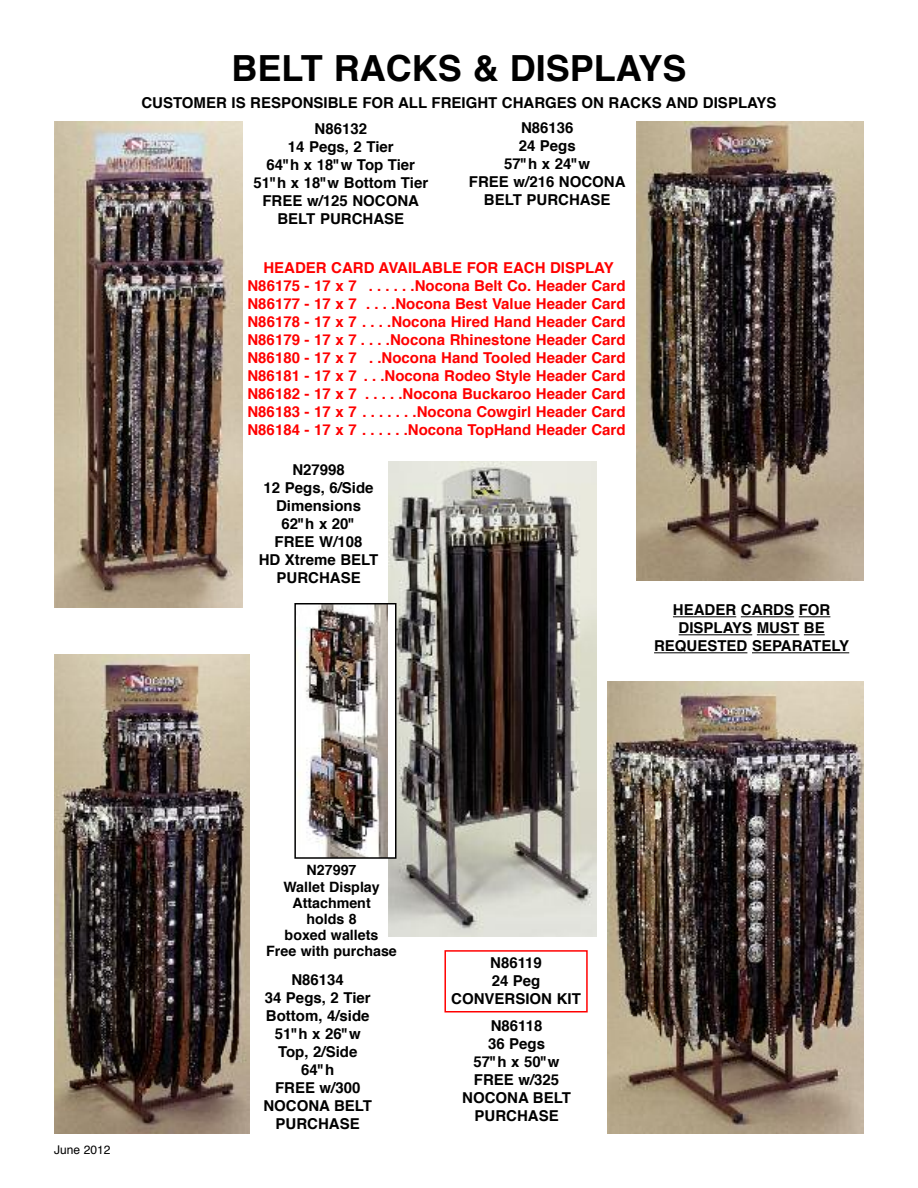
<style>
.page{position:relative;width:918px;height:1188px;background:#fff}
.page>*{position:absolute;margin:0;border:0;box-sizing:border-box;transform-origin:0 0}
.t1{font:700 36px "Helvetica";color:#000}
.t2{font:700 15px/18px "Helvetica";color:#000;text-align:center}
.t3{font:700 15px/18px "Helvetica";color:#f00;text-align:center}
.t4{font:700 14.25px/16.2px "Helvetica";color:#000;text-align:center}
.t5{font:12px "Helvetica";color:#000}
</style>
<div class="page">
<hr style="left:673px;top:616px;width:63px;height:1px;background:#000">
<hr style="left:741px;top:616px;width:53px;height:1px;background:#000">
<hr style="left:799px;top:616px;width:31px;height:1px;background:#000">
<hr style="left:679px;top:634px;width:73px;height:1px;background:#000">
<hr style="left:757px;top:634px;width:42px;height:1px;background:#000">
<svg style="left:804px;top:634px;width:21px;height:1px"></svg>
<hr style="left:654px;top:652px;width:93px;height:1px;background:#000">
<hr style="left:752px;top:652px;width:97px;height:1px;background:#000">
<img style="left:54px;top:122px;width:189px;height:486px">
<img style="left:54px;top:654px;width:196px;height:480px">
<img style="left:637px;top:122px;width:227px;height:458px">
<img style="left:608px;top:682px;width:256px;height:452px">
<img style="left:388px;top:461px;width:209px;height:475px">
<div style="left:295px;top:604px;width:101px;height:254px;background:#fff"></div>
<img style="left:297px;top:606px;width:90px;height:250px">
<div style="left:294px;top:603px;width:103px;height:256px;border:2px solid #000"></div>
<div style="left:444px;top:950px;width:144px;height:62px;border:2px solid #f00"></div>
<h1 class="t1" style="left:232px;top:53px;width:456px">BELT RACKS &amp; DISPLAYS</h1>
<p class="t2" style="left:141px;top:95px;width:637px">CUSTOMER IS RESPONSIBLE FOR ALL FREIGHT CHARGES ON RACKS AND DISPLAYS</p>
<p class="t2" style="left:253px;top:121px;width:176px">N86132<br>14 Pegs, 2 Tier<br>64"h x 18"w Top Tier<br>51"h x 18"w Bottom Tier<br>FREE w/125 NOCONA<br>BELT PURCHASE</p>
<p class="t2" style="left:469px;top:120px;width:158px">N86136<br>24 Pegs<br>57"h x 24"w<br>FREE w/216 NOCONA<br>BELT PURCHASE</p>
<p class="t3" style="left:247px;top:260px;width:380px">HEADER CARD AVAILABLE FOR EACH DISPLAY N86175 - 17 x 7 . . . . . .Nocona Belt Co. Header Card N86177 - 17 x 7 . . . .Nocona Best Value Header Card N86178 - 17 x 7 . . . .Nocona Hired Hand Header Card N86179 - 17 x 7 . . . .Nocona Rhinestone Header Card N86180 - 17 x 7 . .Nocona Hand Tooled Header Card N86181 - 17 x 7 . . .Nocona Rodeo Style Header Card N86182 - 17 x 7 . . . . .Nocona Buckaroo Header Card N86183 - 17 x 7 . . . . . . .Nocona Cowgirl Header Card N86184 - 17 x 7 . . . . . .Nocona TopHand Header Card</p>
<p class="t2" style="left:259px;top:462px;width:121px">N27998<br>12 Pegs, 6/Side<br>Dimensions<br>62"h x 20"<br>FREE W/108<br>HD Xtreme BELT<br>PURCHASE</p>
<p class="t2" style="left:654px;top:602px;width:197px">HEADER CARDS FOR<br>DISPLAYS MUST BE<br>REQUESTED SEPARATELY</p>
<p class="t5" style="left:54px;top:1145px;width:58px">June 2012</p>
<p class="t4" style="left:266px;top:863px;width:132px">N27997<br>Wallet Display<br>Attachment<br>holds 8<br>boxed wallets<br>Free with purchase</p>
<p class="t2" style="left:263px;top:972px;width:110px">N86134<br>34 Pegs, 2 Tier<br>Bottom, 4/side<br>51"h x 26"w<br>Top, 2/Side<br>64"h<br>FREE w/300<br>NOCONA BELT<br>PURCHASE</p>
<p class="t2" style="left:451px;top:955px;width:131px">N86119<br>24 Peg<br>CONVERSION KIT</p>
<p class="t2" style="left:462px;top:1018px;width:110px">N86118<br>36 Pegs<br>57"h x 50"w<br>FREE w/325<br>NOCONA BELT<br>PURCHASE</p>
</div>
